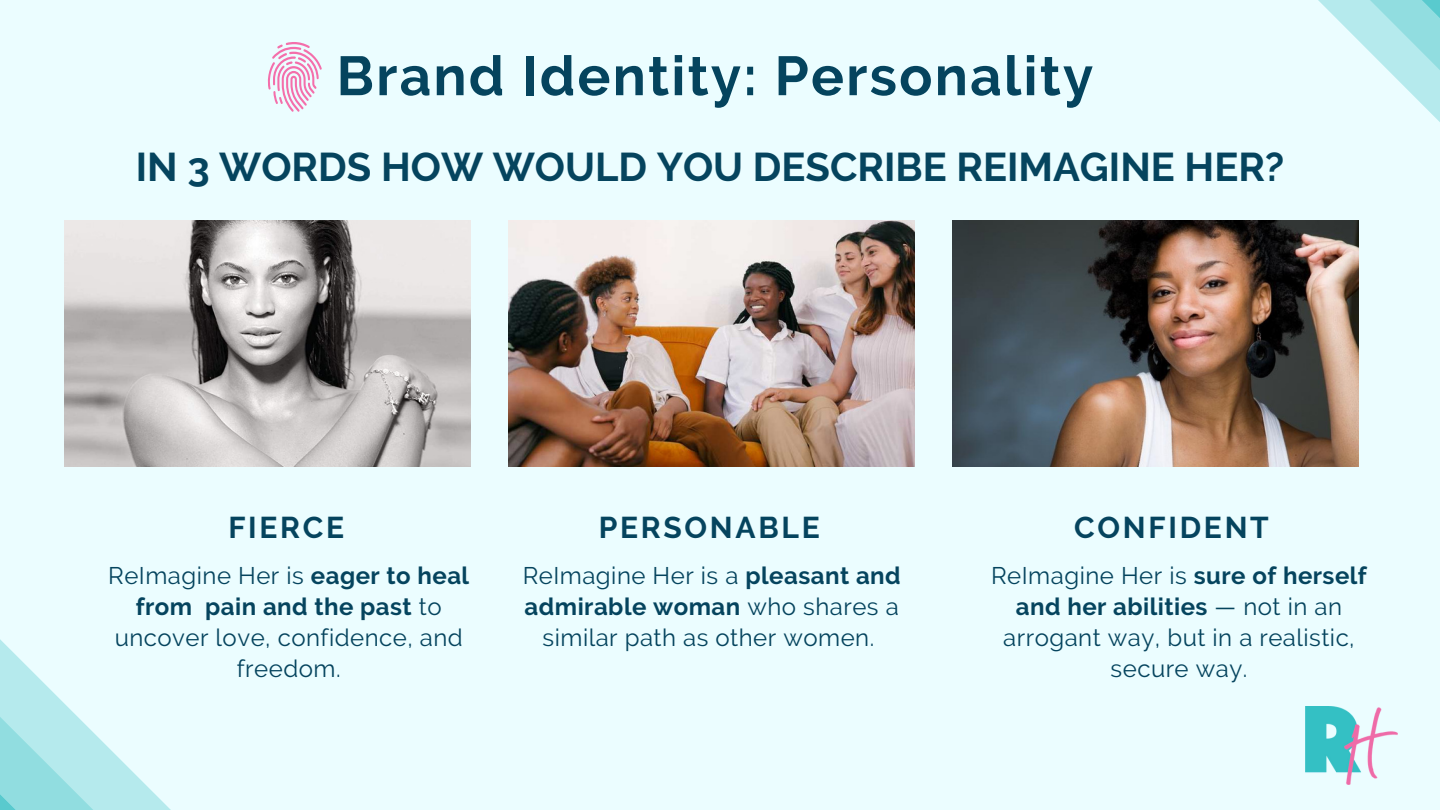
<style>
.page{position:relative;width:1440px;height:810px;background:#ebfdff}
.page>*{position:absolute;margin:0;border:0;box-sizing:border-box;transform-origin:0 0}
.t1{font:700 55px "Raleway";letter-spacing:.04em;color:#05445e}
.t2{font:700 40px "Raleway";color:#05445e}
.t3{font:700 30px "Raleway";letter-spacing:.09em;color:#05445e}
.t4{font:24px/30.8px "Raleway";letter-spacing:.02em;color:#05445e;text-align:center}
.s1{font-weight:700}
</style>
<div class="page">
<svg style="left:0;top:639px;width:171px;height:171px"></svg>
<svg style="left:1318px;top:0;width:122px;height:122px"></svg>
<img style="left:64px;top:221px;width:407px;height:246px">
<img style="left:508px;top:221px;width:407px;height:246px">
<img style="left:952px;top:221px;width:407px;height:246px">
<svg style="left:268px;top:42px;width:54px;height:70px"></svg>
<img style="left:1305px;top:707px;width:93px;height:78px">
<h1 class="t1" style="left:337px;top:44px;width:758px">Brand Identity: Personality</h1>
<h2 class="t2" style="left:136px;top:143px;width:1150px">IN 3 WORDS HOW WOULD YOU DESCRIBE REIMAGINE HER?</h2>
<p class="t3" style="left:228px;top:510px;width:117px">FIERCE</p>
<p class="t4" style="left:108px;top:560px;width:362px">ReImagine Her is <span class="s1">eager to heal from pain and the past</span> to uncover love, confidence, and freedom.</p>
<p class="t3" style="left:599px;top:510px;width:223px">PERSONABLE</p>
<p class="t4" style="left:523px;top:560px;width:379px">ReImagine Her is a <span class="s1">pleasant and admirable woman</span> who shares a similar path as other women.</p>
<p class="t3" style="left:1074px;top:510px;width:196px">CONFIDENT</p>
<p class="t4" style="left:991px;top:560px;width:377px">ReImagine Her is <span class="s1">sure of herself and her abilities</span> — not in an arrogant way, but in a realistic, secure way.</p>
</div>
